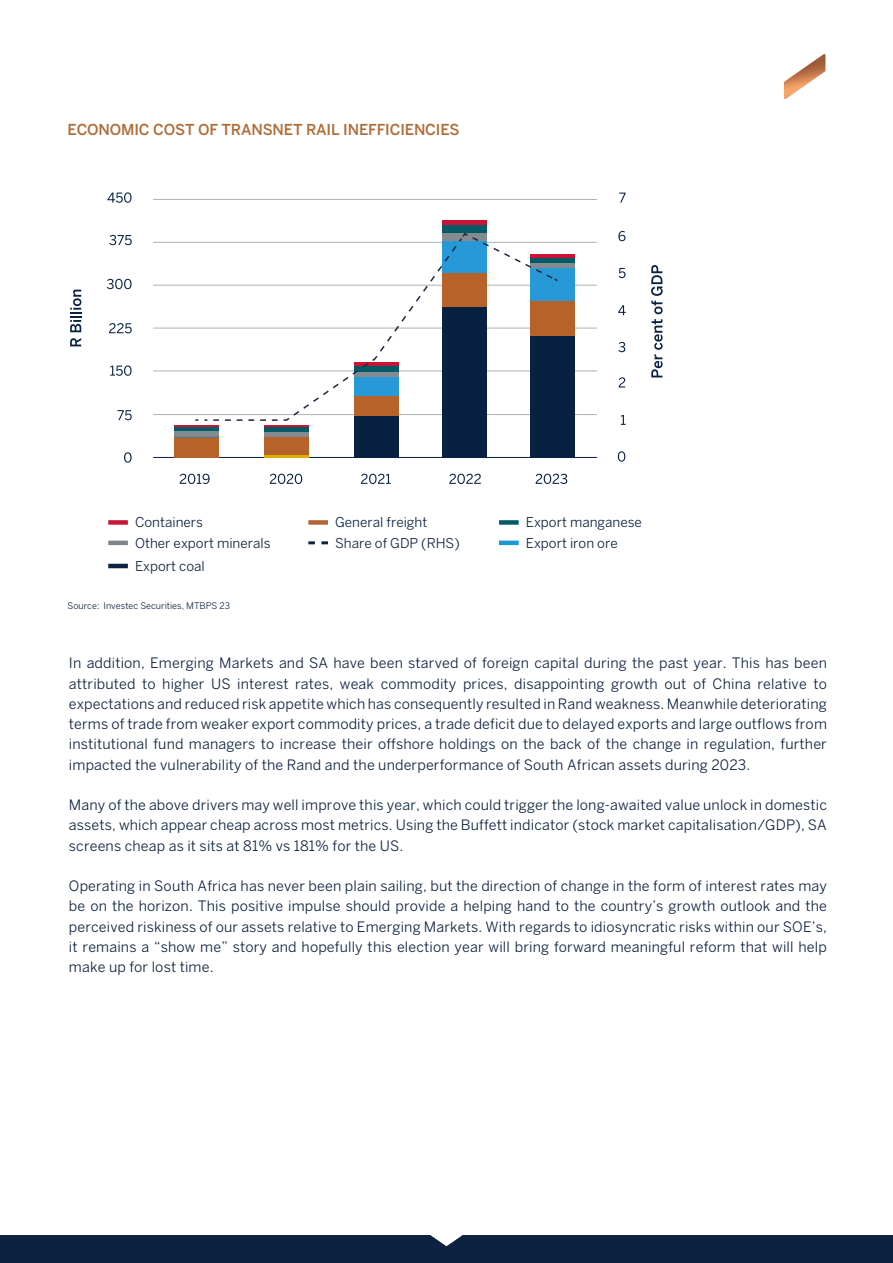
<style>
.page{position:relative;width:893px;height:1263px;background:#fff}
.page>*{position:absolute;margin:0;border:0;box-sizing:border-box;transform-origin:0 0}
.t1{font:500 15px "Benton Sans";letter-spacing:-.01em;color:#b16c36}
.t2{font:14.25px/20.2px "Benton Sans";letter-spacing:.01em;color:#0d2240;text-align:justify}
.t3{font:13.5px/20.4px "Benton Sans";color:#0d2240}
.t4{font:9px "Benton Sans";color:#0d2240}
</style>
<div class="page">
<div style="left:0;top:1235px;width:893px;height:28px;background:#0d2240"></div>
<svg style="left:431px;top:1235px;width:31px;height:11px"></svg>
<div style="left:108px;top:520px;width:20px;height:5px;background:#c91435"></div>
<hr style="left:108px;top:541px;width:20px;height:4px;background:#7d868c">
<div style="left:308px;top:520px;width:20px;height:5px;background:#b16532"></div>
<div style="left:499px;top:520px;width:20px;height:5px;background:#015a66"></div>
<hr style="left:108px;top:564px;width:20px;height:4px;background:#0d2240">
<svg style="left:308px;top:541px;width:20px;height:3px"></svg>
<hr style="left:499px;top:541px;width:20px;height:4px;background:#1799d6">
<hr style="left:153px;top:414px;width:444px;height:1px;background:#b0b0b0">
<hr style="left:153px;top:371px;width:444px;height:1px;background:#b0b0b0">
<hr style="left:153px;top:328px;width:444px;height:1px;background:#b0b0b0">
<hr style="left:153px;top:285px;width:444px;height:1px;background:#b0b0b0">
<hr style="left:153px;top:242px;width:444px;height:1px;background:#b0b0b0">
<hr style="left:153px;top:199px;width:444px;height:1px;background:#b0b0b0">
<svg style="left:70px;top:338px;width:11px;height:8px"></svg>
<svg style="left:70px;top:290px;width:11px;height:42px"></svg>
<svg style="left:651px;top:265px;width:12px;height:112px"></svg>
<svg style="left:124px;top:452px;width:8px;height:11px"></svg>
<svg style="left:118px;top:410px;width:14px;height:10px"></svg>
<svg style="left:110px;top:365px;width:22px;height:11px"></svg>
<svg style="left:109px;top:323px;width:23px;height:10px"></svg>
<svg style="left:107px;top:279px;width:25px;height:10px"></svg>
<svg style="left:109px;top:235px;width:23px;height:10px"></svg>
<svg style="left:107px;top:192px;width:25px;height:11px"></svg>
<svg style="left:619px;top:193px;width:7px;height:10px"></svg>
<svg style="left:618px;top:231px;width:7px;height:10px"></svg>
<svg style="left:619px;top:268px;width:6px;height:10px"></svg>
<svg style="left:618px;top:305px;width:8px;height:10px"></svg>
<svg style="left:618px;top:342px;width:7px;height:10px"></svg>
<svg style="left:619px;top:377px;width:6px;height:10px"></svg>
<svg style="left:621px;top:415px;width:5px;height:10px"></svg>
<svg style="left:618px;top:451px;width:7px;height:11px"></svg>
<hr style="left:153px;top:457px;width:444px;height:1px;background:#052142">
<div style="left:174px;top:437px;width:45px;height:20px;background:#b66229"></div>
<div style="left:354px;top:415px;width:44px;height:42px;background:#082142"></div>
<div style="left:442px;top:307px;width:44px;height:150px;background:#082142"></div>
<div style="left:530px;top:336px;width:45px;height:121px;background:#082142"></div>
<div style="left:264px;top:436px;width:45px;height:19px;background:#b66229"></div>
<div style="left:264px;top:431px;width:45px;height:5px;background:#838b91"></div>
<div style="left:264px;top:426px;width:45px;height:6px;background:#015a66"></div>
<hr style="left:264px;top:425px;width:45px;height:1px;background:#c91435">
<div style="left:442px;top:225px;width:44px;height:8px;background:#015a66"></div>
<hr style="left:442px;top:221px;width:44px;height:4px;background:#c91435">
<div style="left:530px;top:301px;width:45px;height:35px;background:#b66229"></div>
<div style="left:530px;top:268px;width:45px;height:33px;background:#2699d6"></div>
<div style="left:530px;top:262px;width:45px;height:6px;background:#838b91"></div>
<hr style="left:530px;top:258px;width:45px;height:4px;background:#015a66">
<hr style="left:530px;top:254px;width:45px;height:4px;background:#c91435">
<hr style="left:174px;top:435px;width:45px;height:2px;background:#2699d6">
<hr style="left:174px;top:431px;width:45px;height:4px;background:#838b91">
<hr style="left:264px;top:455px;width:45px;height:3px;background:#ddad00">
<div style="left:174px;top:426px;width:45px;height:5px;background:#015a66"></div>
<hr style="left:174px;top:425px;width:45px;height:1px;background:#c91435">
<svg style="left:203px;top:241px;width:239px;height:181px"></svg>
<svg style="left:378px;top:232px;width:181px;height:121px"></svg>
<svg style="left:180px;top:474px;width:30px;height:10px"></svg>
<svg style="left:270px;top:474px;width:32px;height:10px"></svg>
<svg style="left:361px;top:474px;width:30px;height:10px"></svg>
<svg style="left:449px;top:474px;width:32px;height:10px"></svg>
<svg style="left:536px;top:474px;width:31px;height:10px"></svg>
<img style="left:784px;top:54px;width:41px;height:45px">
<p class="t1" style="left:68px;top:121px;width:394px">ECONOMIC COST OF TRANSNET RAIL INEFFICIENCIES</p>
<p class="t3" style="left:135px;top:512px;width:137px">Containers<br>Other export minerals</p>
<p class="t3" style="left:335px;top:512px;width:94px">General freight</p>
<p class="t3" style="left:526px;top:512px;width:118px">Export manganese</p>
<p class="t3" style="left:135px;top:556px;width:71px">Export coal</p>
<p class="t3" style="left:335px;top:533px;width:126px">Share of GDP (RHS)</p>
<p class="t3" style="left:526px;top:533px;width:93px">Export iron ore</p>
<p class="t4" style="left:68px;top:600px;width:164px">Source: Investec Securities, MTBPS 23</p>
<p class="t2" style="left:69px;top:653px;width:759px">In addition, Emerging Markets and SA have been starved of foreign capital during the past year. This has been attributed to higher US interest rates, weak commodity prices, disappointing growth out of China relative to expectations and reduced risk appetite which has consequently resulted in Rand weakness. Meanwhile deteriorating terms of trade from weaker export commodity prices, a trade deficit due to delayed exports and large outflows from institutional fund managers to increase their offshore holdings on the back of the change in regulation, further impacted the vulnerability of the Rand and the underperformance of South African assets during 2023.</p>
<p class="t2" style="left:69px;top:795px;width:759px">Many of the above drivers may well improve this year, which could trigger the long-awaited value unlock in domestic assets, which appear cheap across most metrics. Using the Buffett indicator (stock market capitalisation/GDP), SA screens cheap as it sits at 81% vs 181% for the US.</p>
<p class="t2" style="left:69px;top:876px;width:759px">Operating in South Africa has never been plain sailing, but the direction of change in the form of interest rates may be on the horizon. This positive impulse should provide a helping hand to the country’s growth outlook and the perceived riskiness of our assets relative to Emerging Markets. With regards to idiosyncratic risks within our SOE’s, it remains a “show me” story and hopefully this election year will bring forward meaningful reform that will help make up for lost time.</p>
</div>
